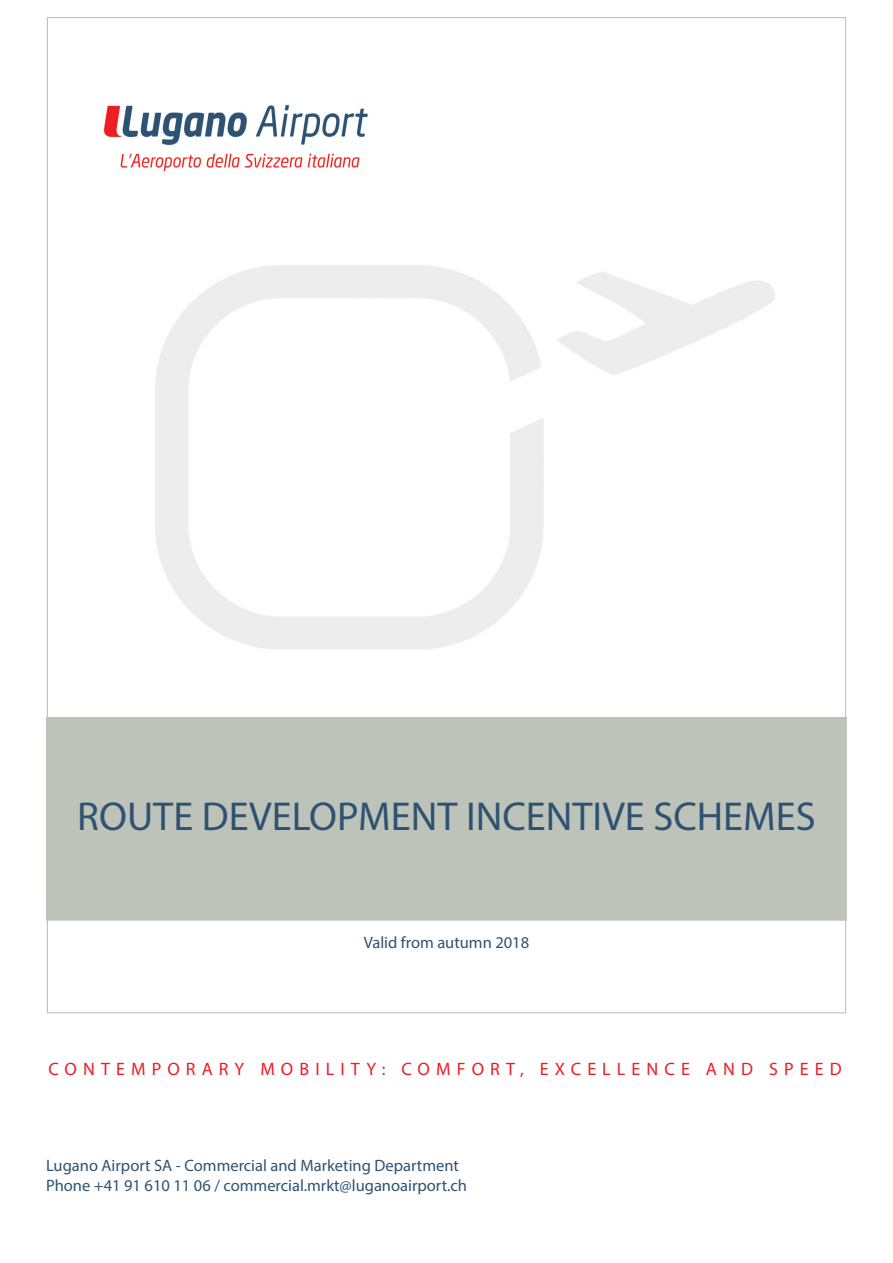
<style>
.page{position:relative;width:893px;height:1263px;background:#fff}
.page>*{position:absolute;margin:0;border:0;box-sizing:border-box;transform-origin:0 0}
.t1{font:40.5px "Myriad Pro";color:#2e5372}
.t2{font:18px "Myriad Pro";letter-spacing:.34em;color:#ed1d24}
.t3{font:16.5px/19.8px "Myriad Pro";color:#2e5372}
</style>
<div class="page">
<img style="left:103px;top:104px;width:265px;height:68px">
<div style="left:47px;top:718px;width:799px;height:202px;background:#bec3b9"></div>
<div style="left:46px;top:717px;width:801px;height:204px;border:2px solid #bec3b9"></div>
<h1 class="t1" style="left:77px;top:792px;width:740px">ROUTE DEVELOPMENT INCENTIVE SCHEMES</h1>
<p class="t3" style="left:364px;top:932px;width:167px">Valid from autumn 2018</p>
<p class="t2" style="left:48px;top:1057px;width:795px">CONTEMPORARY MOBILITY: COMFORT, EXCELLENCE AND SPEED</p>
<p class="t3" style="left:46px;top:1155px;width:422px">Lugano Airport SA - Commercial and Marketing Department<br>Phone +41 91 610 11 06 / commercial.mrkt@luganoairport.ch</p>
</div>
